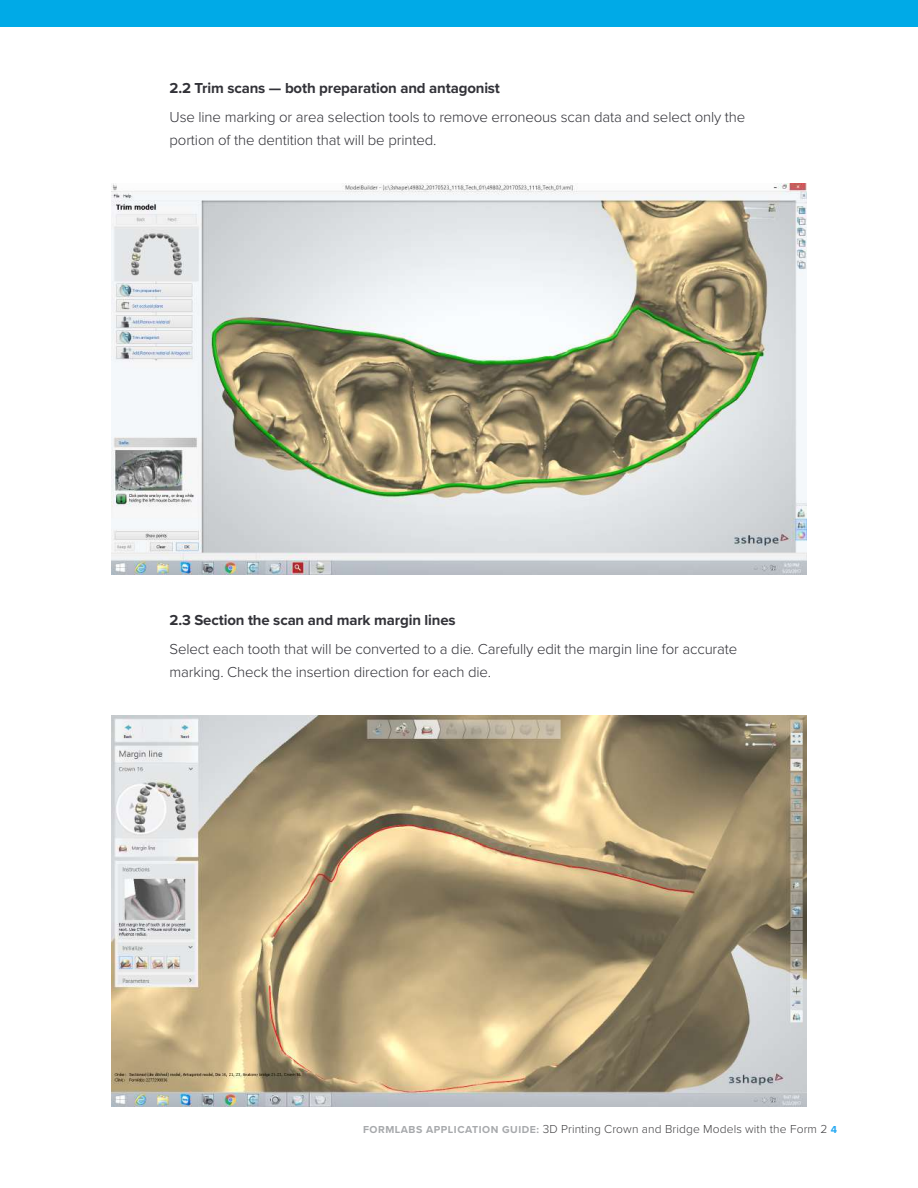
<style>
.page{position:relative;width:918px;height:1188px;background:#fff}
.page>*{position:absolute;margin:0;border:0;box-sizing:border-box;transform-origin:0 0}
.t1{font:300 15px/22.5px "Proxima Nova";letter-spacing:-.01em;color:#323238}
.t2{font:700 15px "Proxima Nova";letter-spacing:-.01em;color:#323238}
.t3{font:300 12px "Proxima Nova";letter-spacing:.01em;color:#414042}
.s1{font-weight:700;font-size:10.5px;color:#a7a9ac}
.s2{font-weight:700;font-size:10.5px;color:#26a9f2}
</style>
<div class="page">
<div style="left:0;top:0;width:918px;height:27px;background:#00aae7"></div>
<img style="left:111px;top:183px;width:696px;height:392px">
<img style="left:111px;top:716px;width:696px;height:391px">
<p class="t2" style="left:170px;top:77px;width:332px">2.2 Trim scans — both preparation and antagonist</p>
<p class="t1" style="left:170px;top:105px;width:577px">Use line marking or area selection tools to remove erroneous scan data and select only the portion of the dentition that will be printed.</p>
<p class="t2" style="left:170px;top:609px;width:288px">2.3 Section the scan and mark margin lines</p>
<p class="t1" style="left:170px;top:637px;width:569px">Select each tooth that will be converted to a die. Carefully edit the margin line for accurate marking. Check the insertion direction for each die.</p>
<p class="t3" style="left:363px;top:1121px;width:475px"><span class="s1">FORMLABS APPLICATION GUIDE:</span> 3D Printing Crown and Bridge Models with the Form 2 <span class="s2">4</span></p>
</div>
